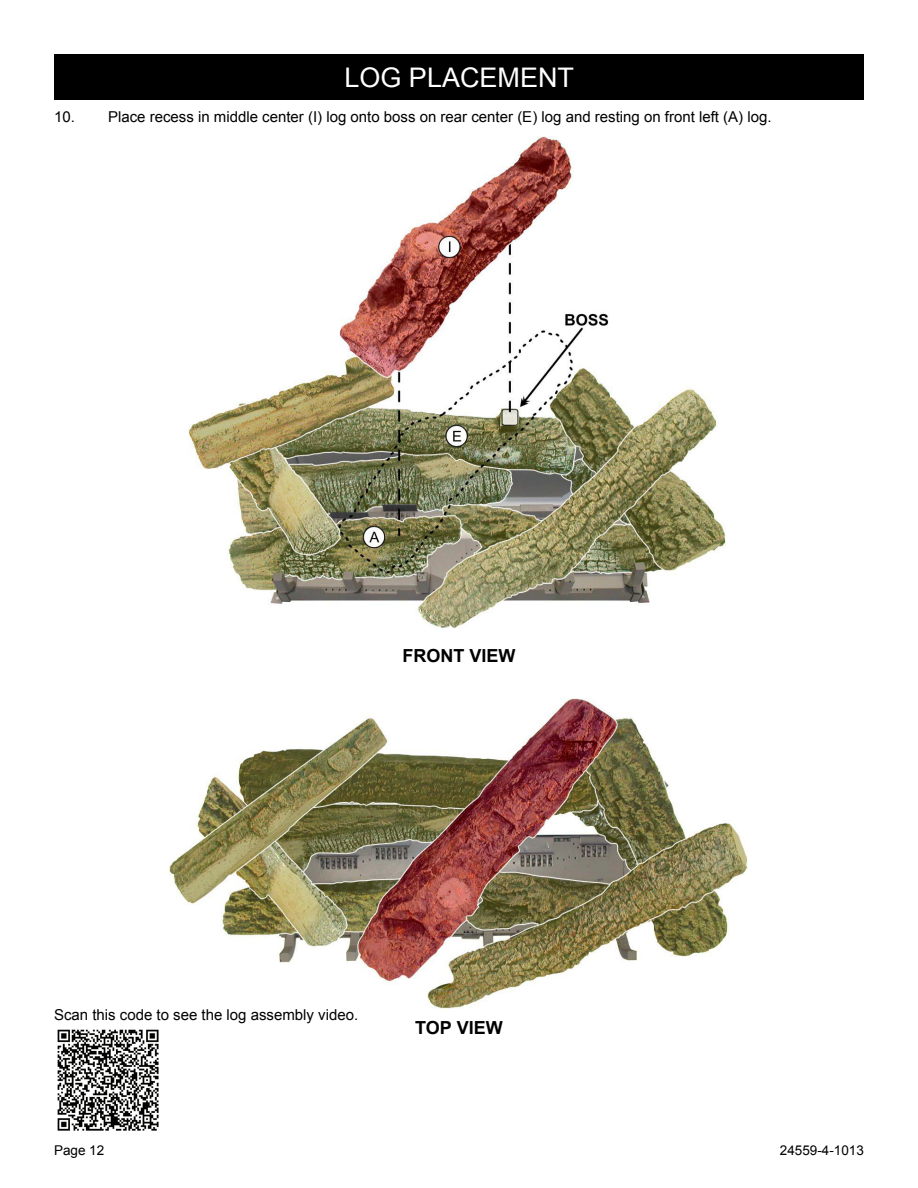
<style>
.page{position:relative;width:918px;height:1188px;background:#fff}
.page>*{position:absolute;margin:0;border:0;box-sizing:border-box;transform-origin:0 0}
.t1{font:27px "Arial";color:#fff}
.t2{font:700 18px "Arial";color:#000}
.t3{font:15px "Arial";color:#000}
.t4{font:13.5px "Arial";color:#000}
</style>
<div class="page">
<div style="left:54px;top:54px;width:810px;height:46px;background:#000"></div>
<img style="left:188px;top:136px;width:537px;height:493px">
<img style="left:169px;top:699px;width:579px;height:310px">
<img style="left:57px;top:1029px;width:102px;height:102px">
<h1 class="t1" style="left:344px;top:59px;width:231px">LOG PLACEMENT</h1>
<p class="t3" style="left:54px;top:107px;width:719px">10. Place recess in middle center (I) log onto boss on rear center (E) log and resting on front left (A) log.</p>
<p class="t2" style="left:403px;top:644px;width:99px">FRONT VIEW</p>
<p class="t3" style="left:54px;top:1005px;width:306px">Scan this code to see the log assembly video.</p>
<p class="t2" style="left:415px;top:1016px;width:74px">TOP VIEW</p>
<p class="t4" style="left:54px;top:1142px;width:52px">Page 12</p>
<p class="t4" style="left:780px;top:1142px;width:86px">24559-4-1013</p>
</div>
